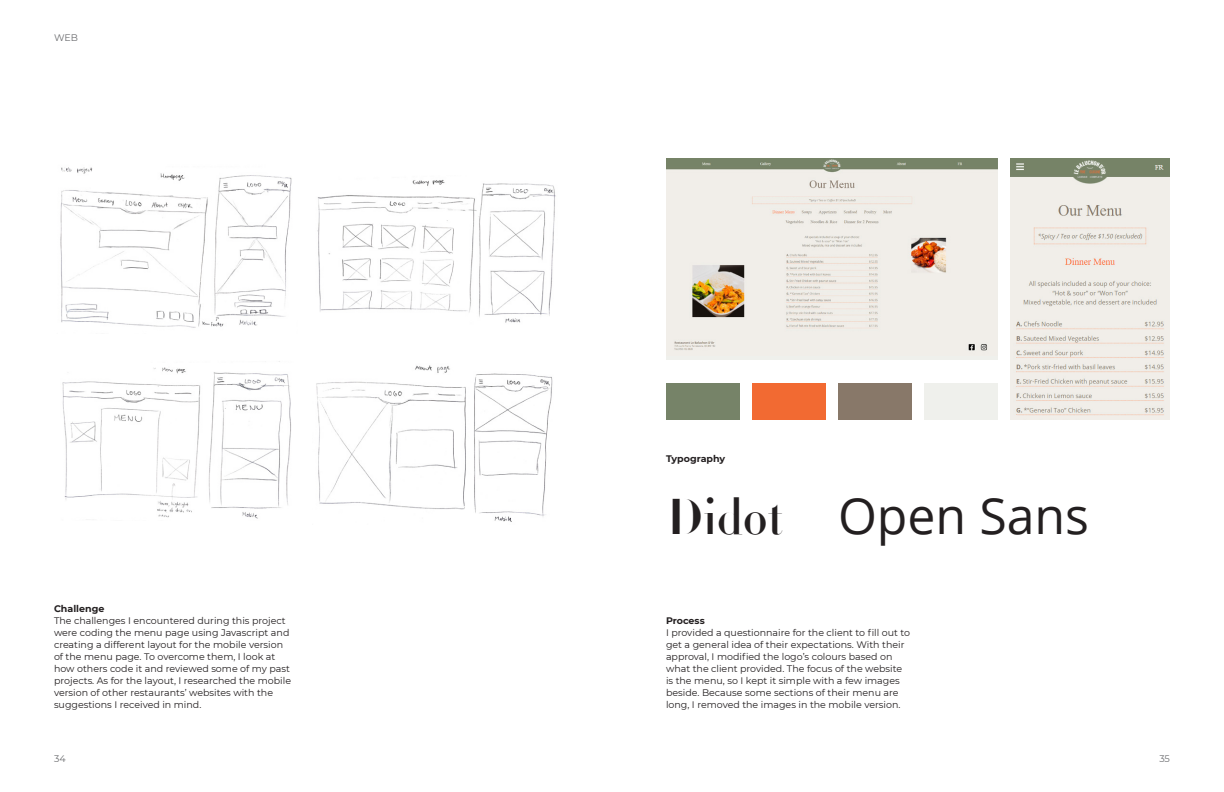
<style>
.page{position:relative;width:1224px;height:792px;background:#fff}
.page>*{position:absolute;margin:0;border:0;box-sizing:border-box;transform-origin:0 0}
.t1{font:50px "Open Sans";color:#231f20}
.t2{font:50px "Didot HTF B64 Bold";color:#231f20}
.body{font:9.5px/12px "Montserrat";color:#231f20}
.t3{font:700 9.5px "Montserrat";color:#231f20}
.Folio{font:9.5px "Montserrat";letter-spacing:-.005em;color:#6c6d70}
</style>
<div class="page">
<img style="left:62px;top:361px;width:229px;height:158px">
<img style="left:60px;top:167px;width:232px;height:161px">
<img style="left:317px;top:179px;width:239px;height:144px">
<img style="left:316px;top:365px;width:237px;height:157px">
<div style="left:666px;top:383px;width:74px;height:37px;background:#768368"></div>
<div style="left:752px;top:383px;width:74px;height:37px;background:#f26a32"></div>
<div style="left:838px;top:383px;width:74px;height:37px;background:#887869"></div>
<div style="left:924px;top:383px;width:74px;height:37px;background:#eff0ec"></div>
<div style="left:666px;top:158px;width:332px;height:202px;background:#eff0ec"></div>
<img style="left:666px;top:158px;width:332px;height:193px">
<img style="left:1010px;top:158px;width:160px;height:262px">
<p class="Folio" style="left:54px;top:31px;width:25px">WEB</p>
<p class="t3" style="left:666px;top:452px;width:61px">Typography</p>
<p class="t2" style="left:666px;top:486px;width:119px">Didot</p>
<p class="t1" style="left:838px;top:482px;width:253px">Open Sans</p>
<p class="t3" style="left:54px;top:602px;width:52px">Challenge</p>
<p class="body" style="left:54px;top:614px;width:239px">The challenges I encountered during this project were coding the menu page using Javascript and creating a different layout for the mobile version of the menu page. To overcome them, I look at how others code it and reviewed some of my past projects. As for the layout, I researched the mobile version of other restaurants’ websites with the suggestions I received in mind.</p>
<p class="t3" style="left:666px;top:614px;width:40px">Process</p>
<p class="body" style="left:666px;top:626px;width:246px">I provided a questionnaire for the client to fill out to get a general idea of their expectations. With their approval, I modified the logo’s colours based on what the client provided. The focus of the website is the menu, so I kept it simple with a few images beside. Because some sections of their menu are long, I removed the images in the mobile version.</p>
<p class="Folio" style="left:54px;top:752px;width:13px">34</p>
<p class="Folio" style="left:1159px;top:752px;width:12px">35</p>
</div>
